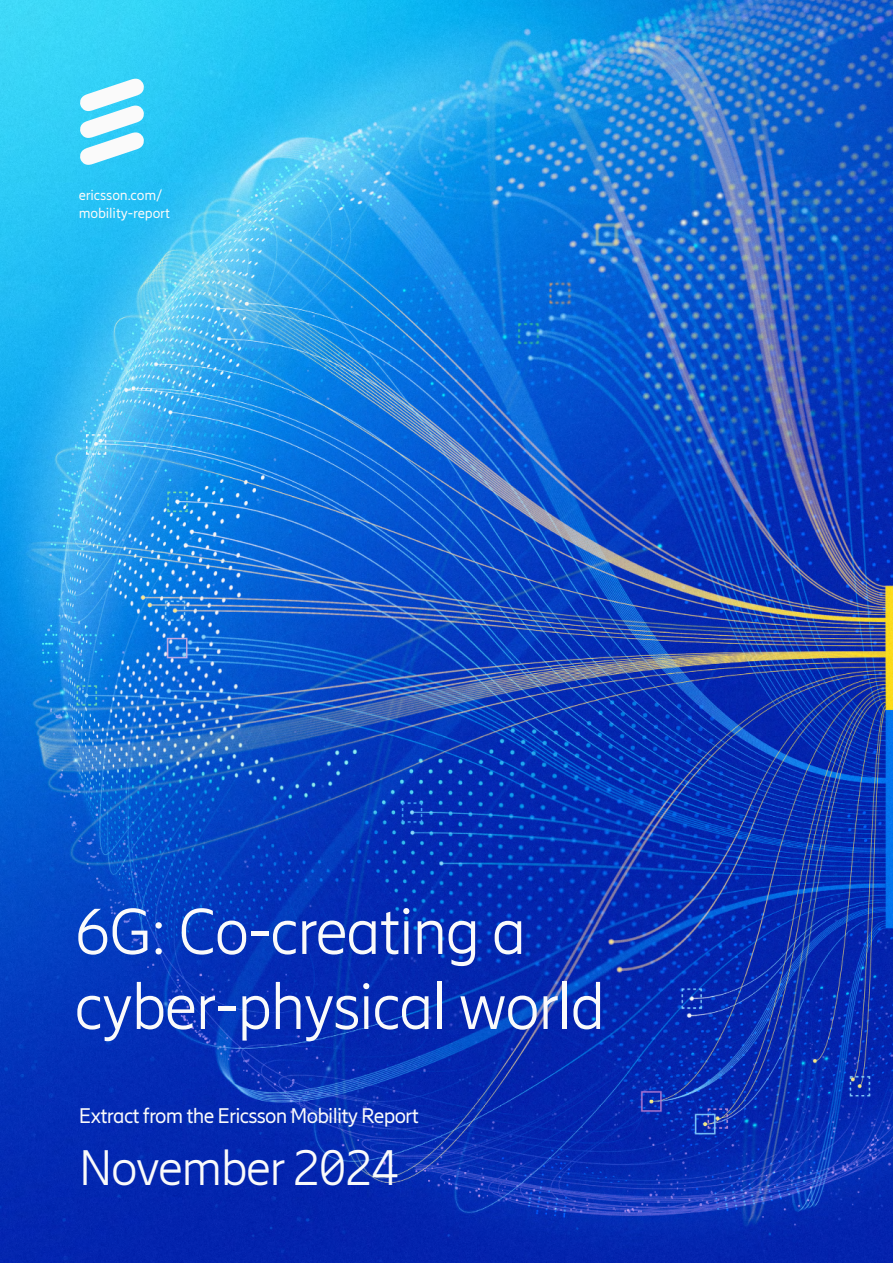
<style>
.page{position:relative;width:893px;height:1263px;background:#fff}
.page>*{position:absolute;margin:0;border:0;box-sizing:border-box;transform-origin:0 0}
.t1{font:300 64.5px/75px "Ericsson Hilda";letter-spacing:-.025em;color:#fafafa}
.t2{font:300 49.5px "Ericsson Hilda";letter-spacing:-.03em;color:#fafafa}
.t3{font:21px "Ericsson Hilda";letter-spacing:-.035em;color:#fafafa}
.t4{font:14.25px/18.3px "Ericsson Hilda";letter-spacing:-.005em;color:#fafafa}
</style>
<div class="page">
<img style="left:0;top:0;width:893px;height:1263px">
<svg style="left:80px;top:78px;width:64px;height:87px"></svg>
<p class="t4" style="left:79px;top:186px;width:93px">ericsson.com/ mobility-report</p>
<h1 class="t1" style="left:74px;top:894px;width:533px">6G: Co-creating a cyber-physical world</h1>
<p class="t3" style="left:79px;top:1104px;width:342px">Extract from the Ericsson Mobility Report</p>
<h2 class="t2" style="left:79px;top:1140px;width:322px">November 2024</h2>
</div>
